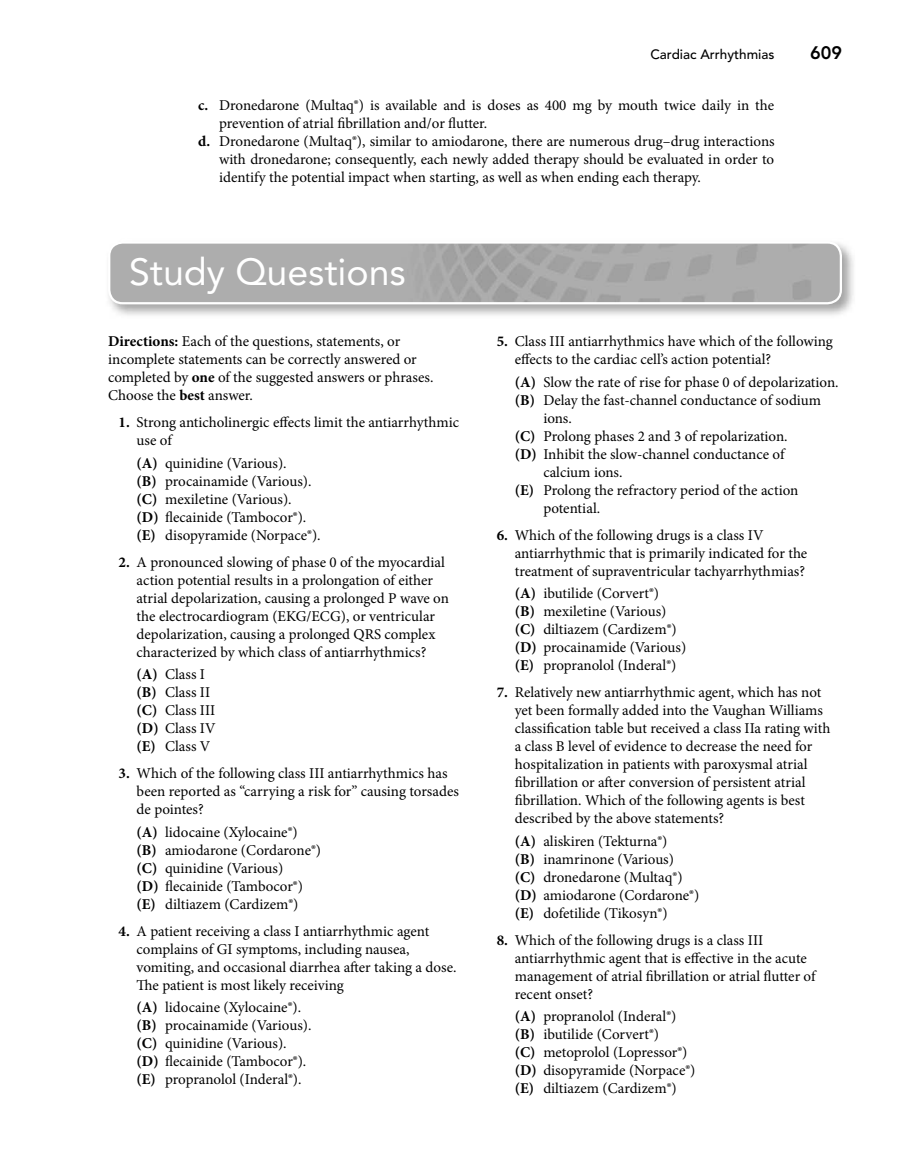
<style>
.page{position:relative;width:905px;height:1175px;background:#fff}
.page>*{position:absolute;margin:0;border:0;box-sizing:border-box;transform-origin:0 0}
.t1{font:37.5px "Avenir LT Std";color:#fff}
.t2{font:800 18px "Avenir LT Std";color:#000}
.t3{font:15px/18px "Minion Pro";color:#000}
.t4{font:500 13.5px "Avenir LT Std";color:#000}
.s1{font-weight:700}
</style>
<div class="page">
<img style="left:108px;top:243px;width:746px;height:72px">
<img style="left:109px;top:242px;width:731px;height:61px;border-radius:13px">
<div style="left:108px;top:241px;width:734px;height:63px;border:2px solid #fff;border-radius:14px"></div>
<p class="t4" style="left:650px;top:47px;width:126px">Cardiac Arrhythmias</p>
<p class="t2" style="left:810px;top:44px;width:33px">609</p>
<p class="t3" style="left:198px;top:97px;width:577px"><span class="s1">c.</span> Dronedarone (Multaq®) is available and is doses as 400 mg by mouth twice daily in the</p>
<p class="t3" style="left:219px;top:115px;width:270px">prevention of atrial fibrillation and/or flutter.</p>
<p class="t3" style="left:198px;top:133px;width:578px"><span class="s1">d.</span> Dronedarone (Multaq®), similar to amiodarone, there are numerous drug–drug interactions</p>
<p class="t3" style="left:219px;top:151px;width:556px">with dronedarone; consequently, each newly added therapy should be evaluated in order to</p>
<p class="t3" style="left:219px;top:169px;width:483px">identify the potential impact when starting, as well as when ending each therapy.</p>
<p class="t1" style="left:129px;top:254px;width:278px">Study Questions</p>
<p class="t3" style="left:108px;top:333px;width:327px"><span class="s1">Directions:</span> Each of the questions, statements, or incomplete statements can be correctly answered or completed by <span class="s1">one</span> of the suggested answers or phrases.<br>Choose the <span class="s1">best</span> answer.</p>
<p class="t3" style="left:137px;top:414px;width:324px;text-indent:-18px"><span class="s1">1.</span> Strong anticholinergic effects limit the antiarrhythmic use of</p>
<p class="t3" style="left:137px;top:455px;width:185px"><span class="s1">(A)</span> quinidine (Various).<br><span class="s1">(B)</span> procainamide (Various). <span class="s1">(C)</span> mexiletine (Various).<br><span class="s1">(D)</span> flecainide (Tambocor®). <span class="s1">(E)</span> disopyramide (Norpace®).</p>
<p class="t3" style="left:137px;top:554px;width:314px;text-indent:-18px"><span class="s1">2.</span> A pronounced slowing of phase 0 of the myocardial action potential results in a prolongation of either atrial depolarization, causing a prolonged P wave on the electrocardiogram (EKG/ECG), or ventricular depolarization, causing a prolonged QRS complex characterized by which class of antiarrhythmics?</p>
<p class="t3" style="left:137px;top:666px;width:80px"><span class="s1">(A)</span> Class I <span class="s1">(B)</span> Class II <span class="s1">(C)</span> Class III <span class="s1">(D)</span> Class IV <span class="s1">(E)</span> Class V</p>
<p class="t3" style="left:137px;top:765px;width:324px;text-indent:-18px"><span class="s1">3.</span> Which of the following class III antiarrhythmics has been reported as “carrying a risk for” causing torsades de pointes?</p>
<p class="t3" style="left:137px;top:824px;width:186px"><span class="s1">(A)</span> lidocaine (Xylocaine®) <span class="s1">(B)</span> amiodarone (Cordarone®) <span class="s1">(C)</span> quinidine (Various)<br><span class="s1">(D)</span> flecainide (Tambocor®) <span class="s1">(E)</span> diltiazem (Cardizem®)</p>
<p class="t3" style="left:137px;top:923px;width:321px;text-indent:-18px"><span class="s1">4.</span> A patient receiving a class I antiarrhythmic agent complains of GI symptoms, including nausea, vomiting, and occasional diarrhea after taking a dose.<br>The patient is most likely receiving</p>
<p class="t3" style="left:137px;top:999px;width:176px"><span class="s1">(A)</span> lidocaine (Xylocaine®). <span class="s1">(B)</span> procainamide (Various). <span class="s1">(C)</span> quinidine (Various). <span class="s1">(D)</span> flecainide (Tambocor®). <span class="s1">(E)</span> propranolol (Inderal®).</p>
<p class="t3" style="left:515px;top:333px;width:319px;text-indent:-18px"><span class="s1">5.</span> Class III antiarrhythmics have which of the following effects to the cardiac cell’s action potential?</p>
<p class="t3" style="left:515px;top:374px;width:325px"><span class="s1">(A)</span> Slow the rate of rise for phase 0 of depolarization.</p>
<p class="t3" style="left:515px;top:392px;width:308px"><span class="s1">(B)</span> Delay the fast-channel conductance of sodium</p>
<p class="t3" style="left:543px;top:410px;width:30px">ions.</p>
<p class="t3" style="left:515px;top:428px;width:274px"><span class="s1">(C)</span> Prolong phases 2 and 3 of repolarization.</p>
<p class="t3" style="left:515px;top:446px;width:271px"><span class="s1">(D)</span> Inhibit the slow-channel conductance of</p>
<p class="t3" style="left:543px;top:464px;width:81px">calcium ions.</p>
<p class="t3" style="left:515px;top:482px;width:285px"><span class="s1">(E)</span> Prolong the refractory period of the action</p>
<p class="t3" style="left:543px;top:500px;width:58px">potential.</p>
<p class="t3" style="left:515px;top:527px;width:294px;text-indent:-18px"><span class="s1">6.</span> Which of the following drugs is a class IV antiarrhythmic that is primarily indicated for the treatment of supraventricular tachyarrhythmias?</p>
<p class="t3" style="left:515px;top:585px;width:173px"><span class="s1">(A)</span> ibutilide (Corvert®)<br><span class="s1">(B)</span> mexiletine (Various) <span class="s1">(C)</span> diltiazem (Cardizem®) <span class="s1">(D)</span> procainamide (Various) <span class="s1">(E)</span> propranolol (Inderal®)</p>
<p class="t3" style="left:515px;top:684px;width:317px;text-indent:-18px"><span class="s1">7.</span> Relatively new antiarrhythmic agent, which has not yet been formally added into the Vaughan Williams classification table but received a class IIa rating with a class B level of evidence to decrease the need for hospitalization in patients with paroxysmal atrial fibrillation or after conversion of persistent atrial fibrillation. Which of the following agents is best described by the above statements?</p>
<p class="t3" style="left:515px;top:833px;width:186px"><span class="s1">(A)</span> aliskiren (Tekturna®)<br><span class="s1">(B)</span> inamrinone (Various)<br><span class="s1">(C)</span> dronedarone (Multaq®) <span class="s1">(D)</span> amiodarone (Cordarone®) <span class="s1">(E)</span> dofetilide (Tikosyn®)</p>
<p class="t3" style="left:515px;top:932px;width:302px;text-indent:-18px"><span class="s1">8.</span> Which of the following drugs is a class III antiarrhythmic agent that is effective in the acute management of atrial fibrillation or atrial flutter of recent onset?</p>
<p class="t3" style="left:515px;top:1008px;width:182px"><span class="s1">(A)</span> propranolol (Inderal®) <span class="s1">(B)</span> ibutilide (Corvert®)<br><span class="s1">(C)</span> metoprolol (Lopressor®) <span class="s1">(D)</span> disopyramide (Norpace®) <span class="s1">(E)</span> diltiazem (Cardizem®)</p>
</div>
